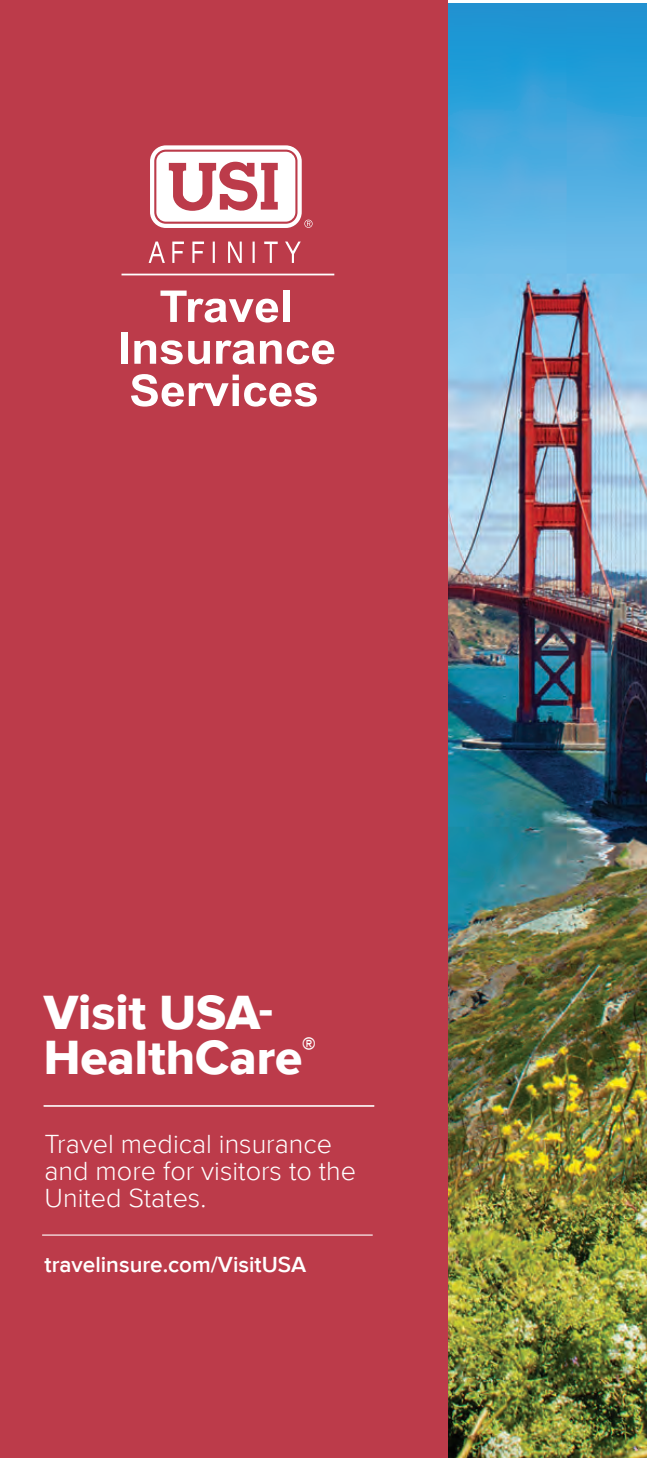
<style>
.page{position:relative;width:648px;height:1458px;background:#fff}
.page>*{position:absolute;margin:0;border:0;box-sizing:border-box;transform-origin:0 0}
.t1{font:49.5px "Proxima Nova Extrabld";color:#fff}
.t2{font:300 27px/27px "Proxima Nova";color:#fff}
.t3{font:600 22.5px "Proxima Nova";color:#fff}
</style>
<div class="page">
<img style="left:447px;top:3px;width:199px;height:1455px">
<div style="left:0;top:0;width:447px;height:1458px;background:#bc3b4a"></div>
<hr style="left:44px;top:1105px;width:330px;height:2px;background:#fff">
<hr style="left:42px;top:1235px;width:331px;height:1px;background:#fff">
<svg style="left:150px;top:145px;width:163px;height:83px"></svg>
<hr style="left:122px;top:274px;width:212px;height:1px;background:#fff">
<svg style="left:160px;top:291px;width:118px;height:32px"></svg>
<div style="left:283px;top:291px;width:6px;height:31px;background:#fff"></div>
<div style="left:122px;top:332px;width:6px;height:32px;background:#fff"></div>
<svg style="left:134px;top:340px;width:76px;height:24px"></svg>
<svg style="left:216px;top:340px;width:118px;height:24px"></svg>
<svg style="left:131px;top:374px;width:186px;height:33px"></svg>
<svg style="left:149px;top:242px;width:16px;height:21px"></svg>
<svg style="left:172px;top:242px;width:12px;height:21px"></svg>
<svg style="left:192px;top:242px;width:12px;height:21px"></svg>
<svg style="left:213px;top:242px;width:2px;height:21px"></svg>
<svg style="left:228px;top:242px;width:14px;height:21px"></svg>
<svg style="left:253px;top:242px;width:2px;height:21px"></svg>
<svg style="left:264px;top:242px;width:14px;height:21px"></svg>
<svg style="left:285px;top:242px;width:16px;height:21px"></svg>
<p class="t1" style="left:44px;top:984px;width:231px">Visit USA-</p>
<p class="t1" style="left:44px;top:1029px;width:274px">HealthCare<sup>®</sup></p>
<p class="t2" style="left:45px;top:1132px;width:313px">Travel medical insurance and more for visitors to the<br>United States.</p>
<p class="t3" style="left:45px;top:1251px;width:263px">travelinsure.com/VisitUSA</p>
</div>
